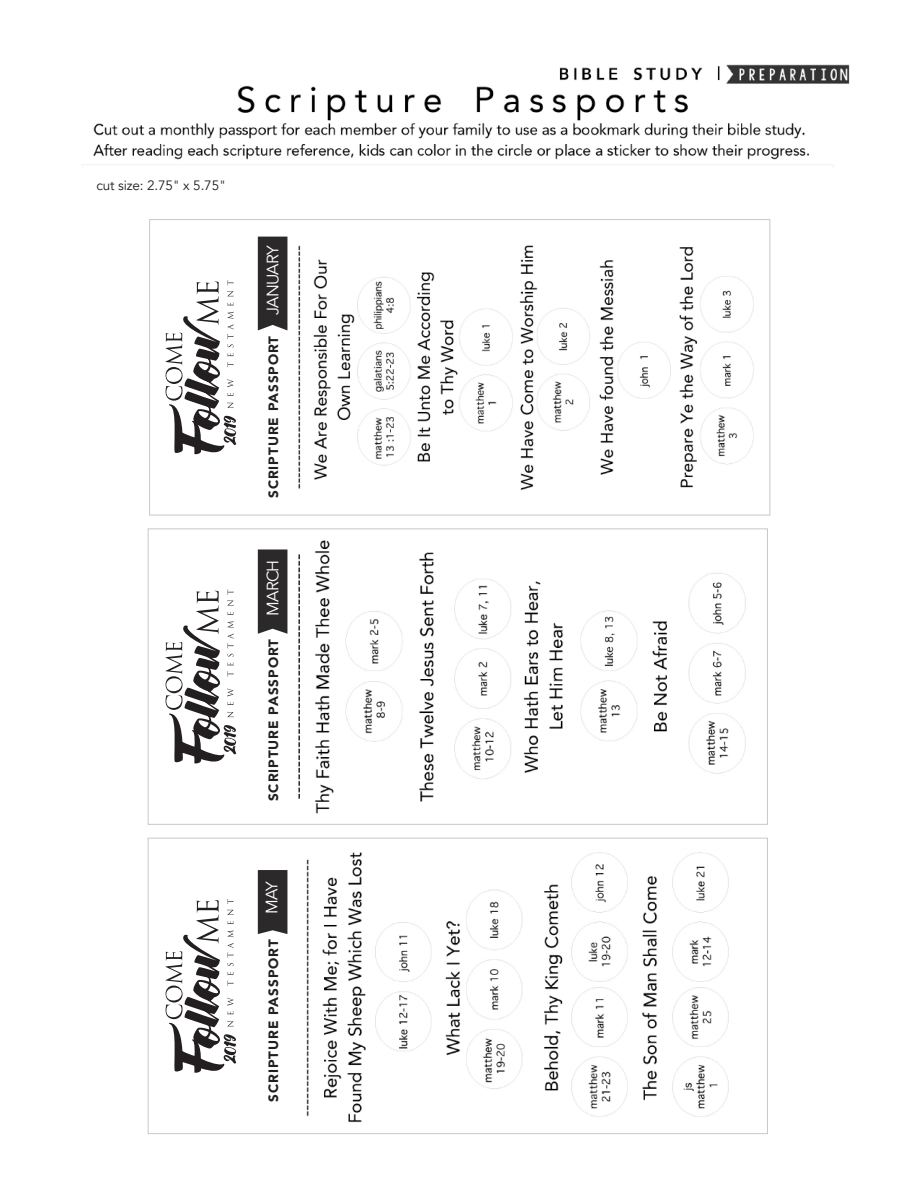
<style>
.page{position:relative;width:918px;height:1188px;background:#fff}
.page>*{position:absolute;margin:0;border:0;box-sizing:border-box;transform-origin:0 0}
.t1{font:16.5px "Avenir";letter-spacing:-.05em;color:#fff}
.t2{font:900 13.5px "Avenir";letter-spacing:.07em;color:#231f20}
.t3{font:13.5px "Avenir";letter-spacing:-.01em;color:#231f20}
</style>
<div class="page">
<img style="left:83px;top:64px;width:767px;height:103px">
<img style="left:298px;top:245px;width:456px;height:245px">
<img style="left:298px;top:540px;width:448px;height:274px">
<div style="left:258px;top:237px;width:29px;height:93px;background:#2b292a"></div>
<svg style="left:166px;top:280px;width:71px;height:175px"></svg>
<img style="left:306px;top:852px;width:423px;height:271px">
<div style="left:258px;top:870px;width:29px;height:64px;background:#2b292a"></div>
<svg style="left:166px;top:899px;width:71px;height:174px"></svg>
<div style="left:258px;top:549px;width:29px;height:85px;background:#2b292a"></div>
<svg style="left:166px;top:590px;width:71px;height:174px"></svg>
<p class="t3" style="left:96px;top:177px;width:131px">cut size: 2.75" x 5.75"</p>
<p class="t1" style="left:263px;top:315px;width:71px;rotate:-90deg">JANUARY</p>
<p class="t2" style="left:262px;top:498px;width:164px;rotate:-90deg">SCRIPTURE PASSPORT</p>
<p class="t1" style="left:263px;top:616px;width:58px;rotate:-90deg">MARCH</p>
<p class="t2" style="left:262px;top:801px;width:164px;rotate:-90deg">SCRIPTURE PASSPORT</p>
<p class="t1" style="left:262px;top:914px;width:35px;rotate:-90deg">MAY</p>
<p class="t2" style="left:262px;top:1102px;width:164px;rotate:-90deg">SCRIPTURE PASSPORT</p>
</div>
